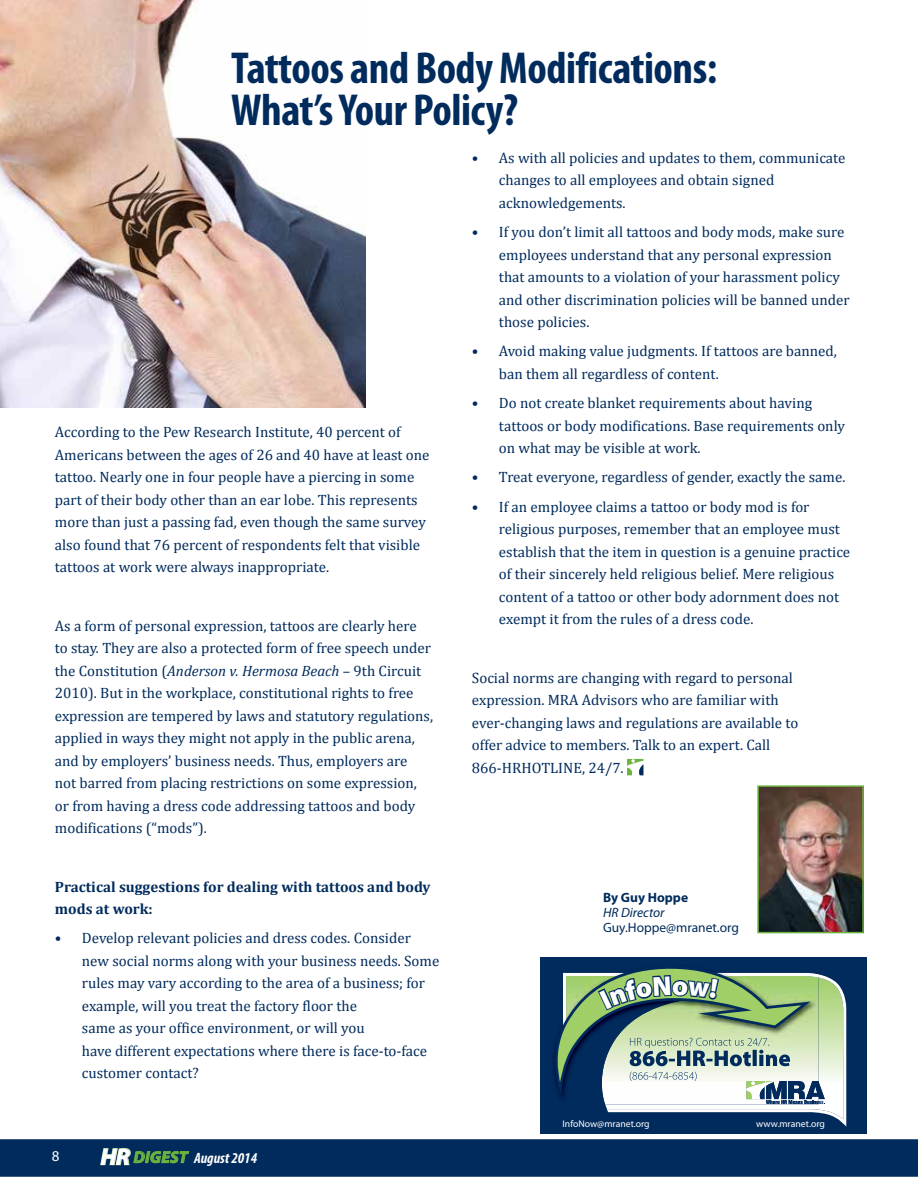
<style>
.page{position:relative;width:918px;height:1188px;background:#fff}
.page>*{position:absolute;margin:0;border:0;box-sizing:border-box;transform-origin:0 0}
.t1{font:700 condensed 45px/42px "Myriad Pro";letter-spacing:-.01em;color:#002b5c}
.t2{font:15px/22.5px "Cambria";color:#002b5c}
.t3{font:700 15px/22.5px "Cambria";color:#002b5c}
.t4{font:italic 700 condensed 15px "Myriad Pro";color:#fff}
.t5{font:15px "Myriad Pro";color:#fff}
.t6{font:13.5px "Myriad Pro";color:#002b5c}
.t7{font:700 13.5px "Myriad Pro";color:#002b5c}
.t8{font:italic 13.5px "Myriad Pro";color:#002b5c}
.t9{font:9.75px "Myriad Pro";color:#fff}
.s1{font-style:italic}
.s2{font-weight:900;font-stretch:normal;font-size:24px}
.s3{font-stretch:normal;font-size:16.35px;color:#6cb33f}
</style>
<div class="page">
<div style="left:0;top:1139px;width:918px;height:38px;background:#002b5c"></div>
<svg style="left:100px;top:1147px;width:89px;height:19px"></svg>
<svg style="left:627px;top:759px;width:16px;height:16px"></svg>
<img style="left:0;top:0;width:365px;height:407px">
<img style="left:757px;top:785px;width:107px;height:149px">
<div style="left:541px;top:957px;width:326px;height:177px;background:#002b5c"></div>
<svg style="left:554px;top:968px;width:290px;height:157px"></svg>
<h1 class="t1" style="left:231px;top:46px;width:488px">Tattoos and Body Modifications:<br>What’s Your Policy?</h1>
<p class="t2" style="left:55px;top:421px;width:376px">According to the Pew Research Institute, 40 percent of Americans between the ages of 26 and 40 have at least one tattoo. Nearly one in four people have a piercing in some part of their body other than an ear lobe. This represents more than just a passing fad, even though the same survey also found that 76 percent of respondents felt that visible tattoos at work were always inappropriate.</p>
<p class="t2" style="left:55px;top:614px;width:380px">As a form of personal expression, tattoos are clearly here to stay. They are also a protected form of free speech under the Constitution (<span class="s1">Anderson v. Hermosa Beach</span> – 9th Circuit 2010). But in the workplace, constitutional rights to free expression are tempered by laws and statutory regulations, applied in ways they might not apply in the public arena, and by employers’ business needs. Thus, employers are<br>not barred from placing restrictions on some expression, or from having a dress code addressing tattoos and body modifications (“mods”).</p>
<p class="t3" style="left:55px;top:875px;width:377px">Practical suggestions for dealing with tattoos and body mods at work:</p>
<p class="t2" style="left:82px;top:927px;width:359px;text-indent:-27px">• Develop relevant policies and dress codes. Consider new social norms along with your business needs. Some rules may vary according to the area of a business; for example, will you treat the factory floor the<br>same as your office environment, or will you<br>have different expectations where there is face-to-face customer contact?</p>
<p class="t5" style="left:52px;top:1147px;width:9px">8</p>
<p class="t4" style="left:100px;top:1148px;width:158px"><span class="s2">HR</span> <span class="s3">DIGEST</span> August 2014</p>
<p class="t2" style="left:499px;top:146px;width:348px;text-indent:-27px">• As with all policies and updates to them, communicate changes to all employees and obtain signed acknowledgements.</p>
<p class="t2" style="left:499px;top:221px;width:352px;text-indent:-27px">• If you don’t limit all tattoos and body mods, make sure employees understand that any personal expression that amounts to a violation of your harassment policy and other discrimination policies will be banned under those policies.</p>
<p class="t2" style="left:499px;top:340px;width:340px;text-indent:-27px">• Avoid making value judgments. If tattoos are banned, ban them all regardless of content.</p>
<p class="t2" style="left:499px;top:392px;width:348px;text-indent:-27px">• Do not create blanket requirements about having tattoos or body modifications. Base requirements only on what may be visible at work.</p>
<p class="t2" style="left:472px;top:466px;width:375px">• Treat everyone, regardless of gender, exactly the same.</p>
<p class="t2" style="left:499px;top:495px;width:353px;text-indent:-27px">• If an employee claims a tattoo or body mod is for religious purposes, remember that an employee must establish that the item in question is a genuine practice of their sincerely held religious belief. Mere religious content of a tattoo or other body adornment does not exempt it from the rules of a dress code.</p>
<p class="t2" style="left:472px;top:666px;width:328px">Social norms are changing with regard to personal expression. MRA Advisors who are familiar with ever-changing laws and regulations are available to offer advice to members. Talk to an expert. Call 866-HRHOTLINE, 24/7.</p>
<p class="t7" style="left:603px;top:889px;width:87px">By Guy Hoppe</p>
<p class="t8" style="left:603px;top:904px;width:63px">HR Director</p>
<p class="t6" style="left:603px;top:919px;width:137px">Guy.Hoppe@mranet.org</p>
<p class="t9" style="left:563px;top:1117px;width:89px">InfoNow@mranet.org</p>
<p class="t9" style="left:756px;top:1117px;width:70px">www.mranet.org</p>
</div>
